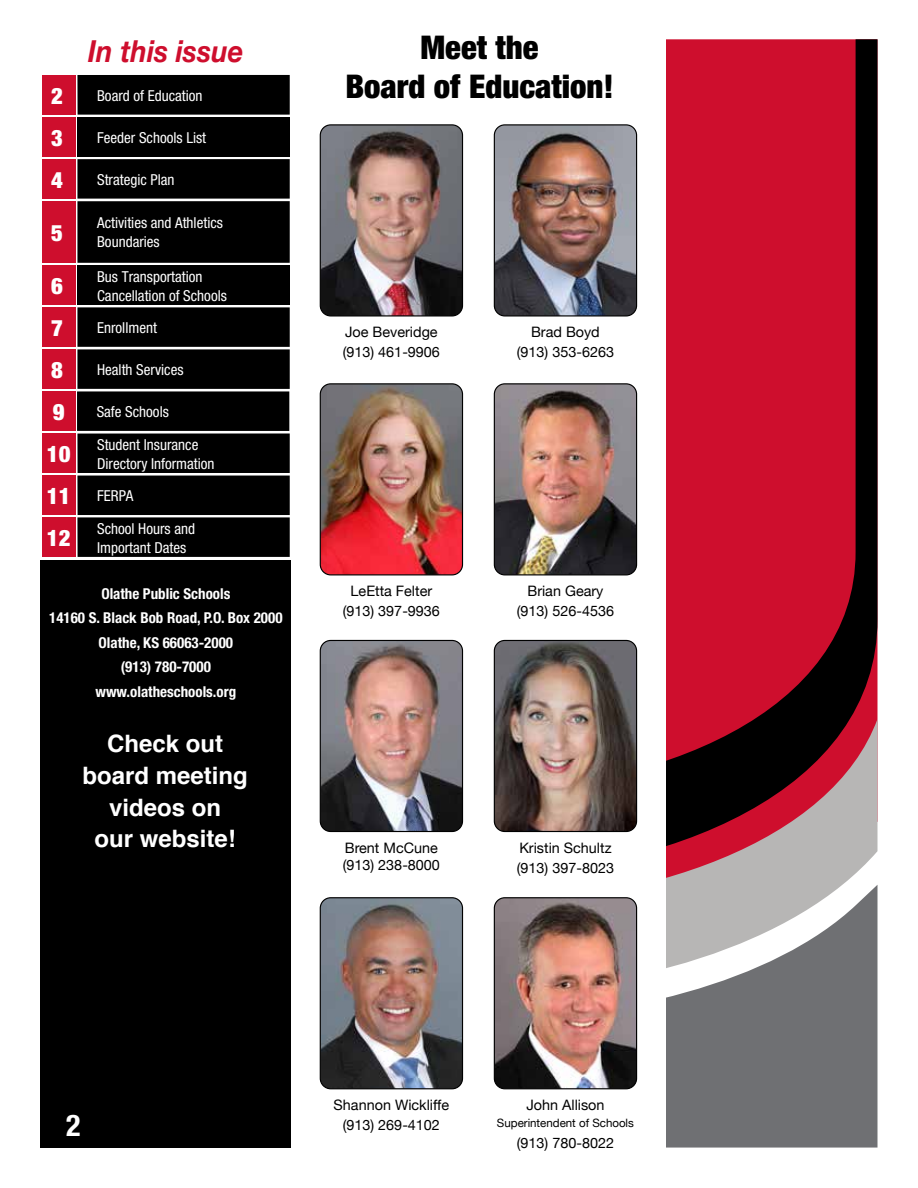
<style>
.page{position:relative;width:918px;height:1188px;background:#fff}
.page>*{position:absolute;margin:0;border:0;box-sizing:border-box;transform-origin:0 0}
.t1{font:900 condensed 32.7px/39px "Helvetica Neue";color:#000;text-align:center}
.t2{font:italic 700 30.3px "Helvetica Neue";color:#ce0e2d;scale:.9 1}
.t3{font:700 condensed 30px "Helvetica Neue";color:#fff}
.t4{font:700 24px/31.8px "Helvetica";color:#fff;text-align:center}
.t5{font:900 condensed 22.65px "Helvetica Neue";color:#fff}
.t6{font:condensed 15.15px/18.9px "Helvetica Neue";color:#fff}
.t7{font:700 condensed 15px/24.6px "Helvetica Neue";color:#fff;text-align:center}
.t8{font:14.4px "Helvetica Neue";color:#000}
.t9{font:11.55px "Helvetica Neue";color:#000}
</style>
<div class="page">
<svg style="left:666px;top:39px;width:212px;height:680px;background:#b40c27"></svg>
<svg style="left:666px;top:719px;width:212px;height:166px;background:#7c464e"></svg>
<svg style="left:666px;top:885px;width:212px;height:263px;background:#8a8a8c"></svg>
<div style="left:42px;top:517px;width:33px;height:40px;background:#ce0e2d"></div>
<div style="left:42px;top:475px;width:33px;height:40px;background:#ce0e2d"></div>
<div style="left:42px;top:433px;width:33px;height:40px;background:#ce0e2d"></div>
<div style="left:42px;top:391px;width:33px;height:40px;background:#ce0e2d"></div>
<div style="left:42px;top:349px;width:33px;height:40px;background:#ce0e2d"></div>
<div style="left:42px;top:307px;width:33px;height:39px;background:#ce0e2d"></div>
<div style="left:42px;top:265px;width:33px;height:40px;background:#ce0e2d"></div>
<div style="left:42px;top:201px;width:33px;height:62px;background:#ce0e2d"></div>
<div style="left:42px;top:159px;width:33px;height:39px;background:#ce0e2d"></div>
<div style="left:42px;top:117px;width:33px;height:39px;background:#ce0e2d"></div>
<div style="left:42px;top:75px;width:33px;height:39px;background:#ce0e2d"></div>
<div style="left:77px;top:75px;width:213px;height:40px;background:#000"></div>
<div style="left:77px;top:117px;width:213px;height:40px;background:#000"></div>
<div style="left:77px;top:307px;width:213px;height:40px;background:#000"></div>
<div style="left:77px;top:265px;width:213px;height:40px;background:#000"></div>
<div style="left:77px;top:159px;width:213px;height:40px;background:#000"></div>
<div style="left:77px;top:349px;width:213px;height:40px;background:#000"></div>
<div style="left:77px;top:434px;width:213px;height:39px;background:#000"></div>
<div style="left:77px;top:476px;width:213px;height:39px;background:#000"></div>
<div style="left:77px;top:517px;width:213px;height:40px;background:#000"></div>
<div style="left:77px;top:201px;width:213px;height:62px;background:#000"></div>
<div style="left:77px;top:391px;width:212px;height:40px;background:#000"></div>
<div style="left:40px;top:560px;width:251px;height:588px;background:#000"></div>
<img style="left:320px;top:126px;width:141px;height:189px">
<div style="left:320px;top:124px;width:143px;height:193px;border:1px solid #000;border-radius:10px"></div>
<img style="left:494px;top:126px;width:143px;height:189px">
<div style="left:494px;top:124px;width:143px;height:193px;border:1px solid #000;border-radius:10px"></div>
<img style="left:320px;top:385px;width:143px;height:190px">
<div style="left:320px;top:383px;width:143px;height:192px;border:1px solid #000;border-radius:10px"></div>
<img style="left:494px;top:385px;width:143px;height:190px">
<div style="left:494px;top:383px;width:143px;height:192px;border:1px solid #000;border-radius:10px"></div>
<img style="left:320px;top:640px;width:143px;height:191px">
<div style="left:320px;top:640px;width:143px;height:192px;border:1px solid #000;border-radius:10px"></div>
<img style="left:320px;top:899px;width:143px;height:190px">
<div style="left:320px;top:897px;width:143px;height:192px;border:1px solid #000;border-radius:10px"></div>
<img style="left:494px;top:640px;width:143px;height:191px">
<div style="left:494px;top:640px;width:143px;height:192px;border:1px solid #000;border-radius:10px"></div>
<img style="left:494px;top:899px;width:143px;height:190px">
<div style="left:494px;top:897px;width:143px;height:192px;border:1px solid #000;border-radius:10px"></div>
<p class="t2" style="left:88px;top:28px;width:174px">In this issue</p>
<p class="t1" style="left:345px;top:28px;width:270px">Meet the<br>Board of Education!</p>
<p class="t5" style="left:51px;top:82px;width:13px">2</p>
<p class="t6" style="left:97px;top:86px;width:107px">Board of Education</p>
<p class="t5" style="left:51px;top:124px;width:13px">3</p>
<p class="t6" style="left:97px;top:128px;width:111px">Feeder Schools List</p>
<p class="t5" style="left:51px;top:166px;width:13px">4</p>
<p class="t5" style="left:51px;top:219px;width:13px">5</p>
<p class="t5" style="left:51px;top:272px;width:13px">6</p>
<p class="t6" style="left:97px;top:170px;width:79px">Strategic Plan</p>
<p class="t6" style="left:97px;top:214px;width:127px">Activities and Athletics</p>
<p class="t6" style="left:97px;top:232px;width:64px">Boundaries</p>
<p class="t6" style="left:97px;top:267px;width:131px">Bus Transportation<br>Cancellation of Schools</p>
<p class="t5" style="left:51px;top:314px;width:13px">7</p>
<p class="t6" style="left:97px;top:318px;width:61px">Enrollment</p>
<p class="t5" style="left:51px;top:356px;width:13px">8</p>
<p class="t6" style="left:97px;top:360px;width:88px">Health Services</p>
<p class="t5" style="left:53px;top:398px;width:13px">9</p>
<p class="t6" style="left:97px;top:402px;width:74px">Safe Schools</p>
<p class="t6" style="left:97px;top:435px;width:103px">Student Insurance</p>
<p class="t6" style="left:97px;top:454px;width:119px">Directory Information</p>
<p class="t5" style="left:47px;top:440px;width:25px">10</p>
<p class="t5" style="left:47px;top:482px;width:25px">11</p>
<p class="t6" style="left:97px;top:486px;width:38px">FERPA</p>
<p class="t6" style="left:97px;top:519px;width:99px">School Hours and<br>Important Dates</p>
<p class="t5" style="left:47px;top:524px;width:25px">12</p>
<p class="t7" style="left:49px;top:581px;width:235px">Olathe Public Schools<br>14160 S. Black Bob Road, P.O. Box 2000</p>
<p class="t7" style="left:96px;top:630px;width:142px">Olathe, KS 66063-2000 (913) 780-7000 www.olatheschools.org</p>
<p class="t4" style="left:82px;top:728px;width:167px">Check out board meeting videos on<br>our website!</p>
<p class="t8" style="left:345px;top:322px;width:94px">Joe Beveridge</p>
<p class="t8" style="left:343px;top:342px;width:99px">(913) 461-9906</p>
<p class="t8" style="left:351px;top:581px;width:83px">LeEtta Felter</p>
<p class="t8" style="left:343px;top:601px;width:99px">(913) 397-9936</p>
<p class="t8" style="left:345px;top:837px;width:95px">Brent McCune</p>
<p class="t8" style="left:343px;top:855px;width:99px">(913) 238-8000</p>
<p class="t8" style="left:531px;top:322px;width:70px">Brad Boyd</p>
<p class="t8" style="left:517px;top:342px;width:99px">(913) 353-6263</p>
<p class="t8" style="left:527px;top:581px;width:77px">Brian Geary</p>
<p class="t8" style="left:517px;top:601px;width:99px">(913) 526-4536</p>
<p class="t8" style="left:519px;top:837px;width:94px">Kristin Schultz</p>
<p class="t8" style="left:517px;top:858px;width:99px">(913) 397-8023</p>
<p class="t3" style="left:66px;top:1107px;width:16px">2</p>
<p class="t8" style="left:334px;top:1095px;width:117px">Shannon Wickliffe</p>
<p class="t8" style="left:343px;top:1115px;width:99px">(913) 269-4102</p>
<p class="t8" style="left:526px;top:1095px;width:80px">John Allison</p>
<p class="t9" style="left:497px;top:1115px;width:138px">Superintendent of Schools</p>
<p class="t8" style="left:517px;top:1132px;width:99px">(913) 780-8022</p>
</div>
